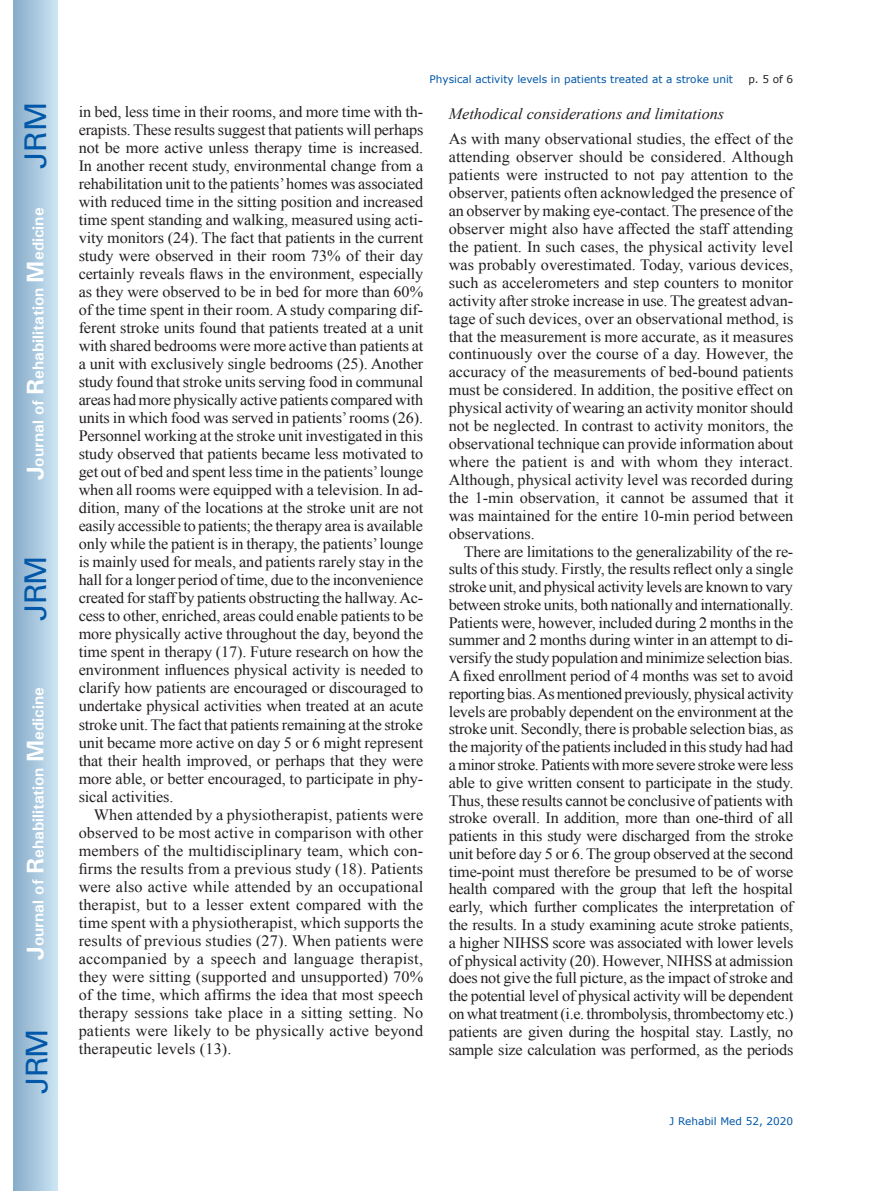
<style>
.page{position:relative;width:872px;height:1191px;background:#fff}
.page>*{position:absolute;margin:0;border:0;box-sizing:border-box;transform-origin:0 0}
.t1{font:30px "Univers";letter-spacing:-.03em;color:#0157a8}
.t2{font:15.75px/18px "Times New Roman";letter-spacing:-.005em;color:#231f20;text-align:justify}
.t3{font:700 15.75px "Univers";color:#fff}
.t4{font:italic 15.75px "Times New Roman";color:#231f20}
.t5{font:10.5px "Verdana";color:#0157a8}
.t6{font:10.5px "Verdana";color:#231f20}
.s1{font-size:24px}
</style>
<div class="page">
<div style="left:14px;top:0;width:43px;height:1191px;background:linear-gradient(to right,#88acca,#cbe5f2)"></div>
<h1 class="t1" style="left:18px;top:169px;width:68px;rotate:-90deg">JRM</h1>
<p class="t3" style="left:28px;top:480px;width:274px;rotate:-90deg"><span class="s1">J</span>ournal of <span class="s1">R</span>ehabilitation <span class="s1">M</span>edicine</p>
<h1 class="t1" style="left:18px;top:620px;width:67px;rotate:-90deg">JRM</h1>
<p class="t3" style="left:28px;top:959px;width:274px;rotate:-90deg"><span class="s1">J</span>ournal of <span class="s1">R</span>ehabilitation <span class="s1">M</span>edicine</p>
<h1 class="t1" style="left:19px;top:1093px;width:67px;rotate:-90deg">JRM</h1>
<p class="t5" style="left:429px;top:72px;width:305px">Physical activity levels in patients treated at a stroke unit</p>
<p class="t6" style="left:748px;top:72px;width:46px">p. 5 of 6</p>
<p class="t2" style="left:79px;top:103px;width:346px">in bed, less time in their rooms, and more time with th&shy;erapists. These results suggest that patients will perhaps not be more active unless therapy time is increased.<br>In another recent study, environmental change from a rehabilitation unit to the patients’ homes was associated with reduced time in the sitting position and increased time spent standing and walking, measured using acti&shy;vity monitors (24). The fact that patients in the current study were observed in their room 73% of their day certainly reveals flaws in the environment, especially as they were observed to be in bed for more than 60% of the time spent in their room. A study comparing dif&shy;ferent stroke units found that patients treated at a unit with shared bedrooms were more active than patients at a unit with exclusively single bedrooms (25). Another study found that stroke units serving food in communal areas had more physically active patients compared with units in which food was served in patients’ rooms (26).<br>Personnel working at the stroke unit investigated in this study observed that patients became less motivated to get out of bed and spent less time in the patients’ lounge when all rooms were equipped with a television. In ad&shy;dition, many of the locations at the stroke unit are not easily accessible to patients; the therapy area is available only while the patient is in therapy, the patients’ lounge is mainly used for meals, and patients rarely stay in the hall for a longer period of time, due to the inconvenience created for staff by patients obstructing the hallway. Ac&shy;cess to other, enriched, areas could enable patients to be more physically active throughout the day, beyond the time spent in therapy (17). Future research on how the environment influences physical activity is needed to clarify how patients are encouraged or discouraged to undertake physical activities when treated at an acute stroke unit. The fact that patients remaining at the stroke unit became more active on day 5 or 6 might represent that their health improved, or perhaps that they were more able, or better encouraged, to participate in phy&shy;sical activities.</p>
<p class="t2" style="left:79px;top:805px;width:346px;text-indent:15px">When attended by a physiotherapist, patients were observed to be most active in comparison with other members of the multidisciplinary team, which con&shy;firms the results from a previous study (18). Patients were also active while attended by an occupational therapist, but to a lesser extent compared with the time spent with a physiotherapist, which supports the results of previous studies (27). When patients were accompanied by a speech and language therapist, they were sitting (supported and unsupported) 70% of the time, which affirms the idea that most speech therapy sessions take place in a sitting setting. No patients were likely to be physically active beyond therapeutic levels (13).</p>
<p class="t4" style="left:449px;top:103px;width:277px">Methodical considerations and limitations</p>
<p class="t2" style="left:449px;top:130px;width:346px">As with many observational studies, the effect of the attending observer should be considered. Although patients were instructed to not pay attention to the observer, patients often acknowledged the presence of an observer by making eye-contact. The presence of the observer might also have affected the staff attending the patient. In such cases, the physical activity level was probably overestimated. Today, various devices, such as accelerometers and step counters to monitor activity after stroke increase in use. The greatest advan&shy;tage of such devices, over an observational method, is that the measurement is more accurate, as it measures continuously over the course of a day. However, the accuracy of the measurements of bed-bound patients must be considered. In addition, the positive effect on physical activity of wearing an activity monitor should not be neglected. In contrast to activity monitors, the observational technique can provide information about where the patient is and with whom they interact.<br>Although, physical activity level was recorded during the 1-min observation, it cannot be assumed that it was maintained for the entire 10-min period between observations.</p>
<p class="t2" style="left:449px;top:542px;width:346px;text-indent:15px">There are limitations to the generalizability of the re&shy;sults of this study. Firstly, the results reflect only a single stroke unit, and physical activity levels are known to vary between stroke units, both nationally and internationally.<br>Patients were, however, included during 2 months in the summer and 2 months during winter in an attempt to di&shy;versify the study population and minimize selection bias.<br>A fixed enrollment period of 4 months was set to avoid reporting bias. As mentioned previously, physical activity levels are probably dependent on the environment at the stroke unit. Secondly, there is probable selection bias, as the majority of the patients included in this study had had a minor stroke. Patients with more severe stroke were less able to give written consent to participate in the study.<br>Thus, these results cannot be conclusive of patients with stroke overall. In addition, more than one-third of all patients in this study were discharged from the stroke unit before day 5 or 6. The group observed at the second time-point must therefore be presumed to be of worse health compared with the group that left the hospital early, which further complicates the interpretation of the results. In a study examining acute stroke patients, a higher NIHSS score was associated with lower levels of physical activity (20). However, NIHSS at admission does not give the full picture, as the impact of stroke and the potential level of physical activity will be dependent on what treatment (i.e. thrombolysis, thrombectomy etc.) patients are given during the hospital stay. Lastly, no sample size calculation was performed, as the periods</p>
<p class="t5" style="left:669px;top:1114px;width:125px">J Rehabil Med 52, 2020</p>
</div>
